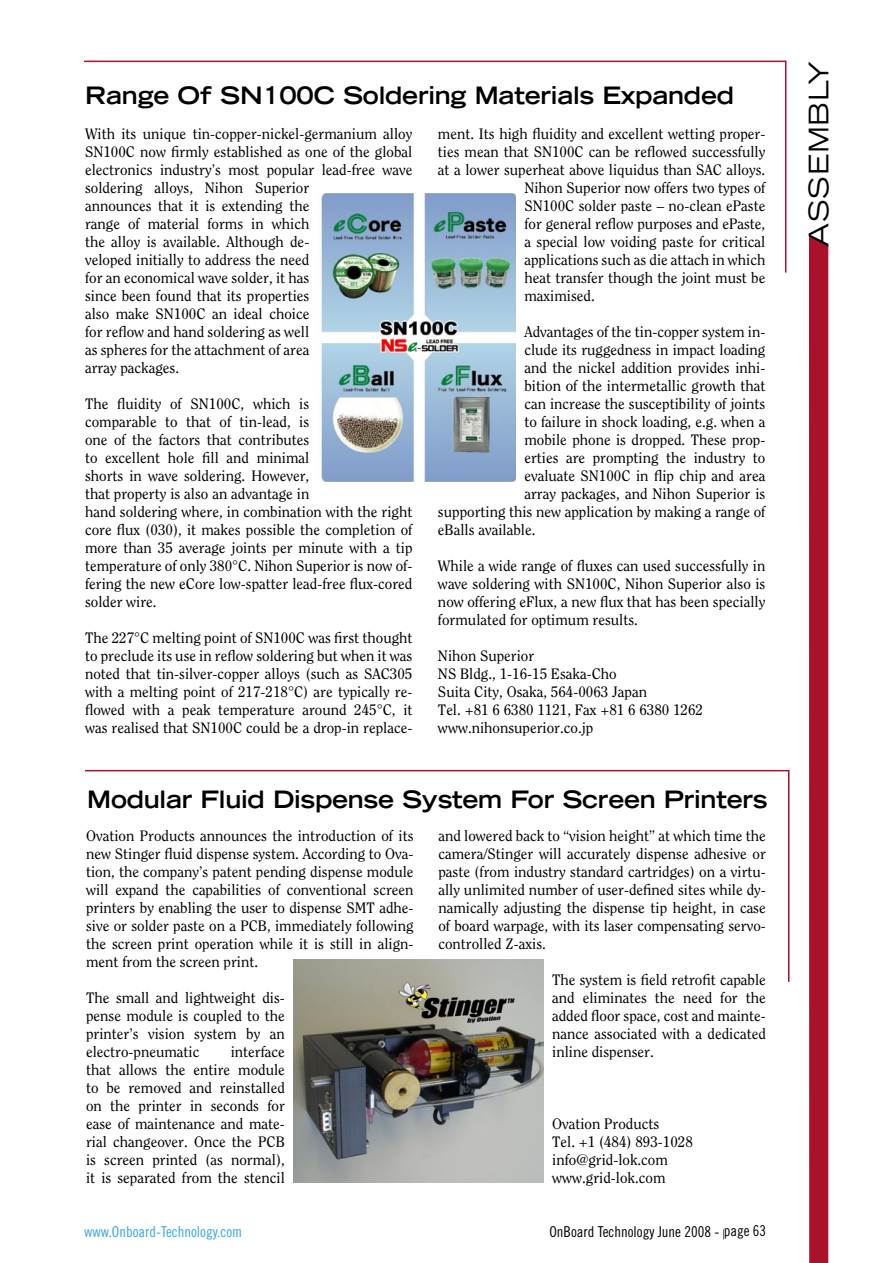
<style>
.page{position:relative;width:893px;height:1263px;background:#fff}
.page>*{position:absolute;margin:0;border:0;box-sizing:border-box;transform-origin:0 0}
.t1{font:expanded 27px "Trade Gothic LH";letter-spacing:.03em;color:#000}
.t2{font:700 expanded 24px "Trade Gothic LH";letter-spacing:-.01em;color:#000}
.t3{font:15px/18px "Clearface";color:#000;text-align:justify}
.t4{font:15px "Trade Gothic Cond Eighteen";color:#000}
.t5{font:15px "Trade Gothic Cond Eighteen";color:#36a7e9}
</style>
<div class="page">
<svg style="left:84px;top:60px;width:703px;height:213px"></svg>
<div style="left:809px;top:235px;width:19px;height:1028px;background:#a9122a"></div>
<img style="left:318px;top:193px;width:198px;height:288px">
<svg style="left:85px;top:769px;width:705px;height:213px"></svg>
<img style="left:293px;top:960px;width:251px;height:222px">
<p class="t2" style="left:85px;top:80px;width:651px">Range Of SN100C Soldering Materials Expanded</p>
<p class="t3" style="left:85px;top:125px;width:329px;text-align:left">With its unique tin-copper-nickel-germanium alloy SN100C now firmly established as one of the global electronics industry’s most popular lead-free wave soldering alloys, Nihon Superior<br>announces that it is extending the<br>range of material forms in which<br>the alloy is available. Although de-<br>veloped initially to address the need<br>for an economical wave solder, it has<br>since been found that its properties<br>also make SN100C an ideal choice<br>for reflow and hand soldering as well<br>as spheres for the attachment of area<br>array packages.</p>
<p class="t3" style="left:85px;top:395px;width:329px;text-align:left">The fluidity of SN100C, which is<br>comparable to that of tin-lead, is<br>one of the factors that contributes<br>to excellent hole fill and minimal<br>shorts in wave soldering. However,<br>that property is also an advantage in<br>hand soldering where, in combination with the right core flux (030), it makes possible the completion of more than 35 average joints per minute with a tip temperature of only 380°C. Nihon Superior is now of&shy;fering the new eCore low-spatter lead-free flux-cored solder wire.</p>
<p class="t3" style="left:85px;top:629px;width:329px">The 227°C melting point of SN100C was first thought to preclude its use in reflow soldering but when it was noted that tin-silver-copper alloys (such as SAC305 with a melting point of 217-218°C) are typically re&shy;flowed with a peak temperature around 245°C, it was realised that SN100C could be a drop-in replace-</p>
<p class="t3" style="left:438px;top:125px;width:329px">ment. Its high fluidity and excellent wetting proper-</p>
<p class="t3" style="left:438px;top:143px;width:329px">ties mean that SN100C can be reflowed successfully</p>
<p class="t3" style="left:438px;top:161px;width:329px">at a lower superheat above liquidus than SAC alloys.</p>
<p class="t3" style="left:524px;top:179px;width:243px">Nihon Superior now offers two types of</p>
<p class="t3" style="left:524px;top:197px;width:243px">SN100C solder paste – no-clean ePaste</p>
<p class="t3" style="left:524px;top:215px;width:242px">for general reflow purposes and ePaste,</p>
<p class="t3" style="left:524px;top:233px;width:242px">a special low voiding paste for critical</p>
<p class="t3" style="left:524px;top:251px;width:243px">applications such as die attach in which</p>
<p class="t3" style="left:524px;top:269px;width:243px">heat transfer though the joint must be</p>
<p class="t3" style="left:524px;top:287px;width:72px">maximised.</p>
<p class="t3" style="left:524px;top:323px;width:243px">Advantages of the tin-copper system in-</p>
<p class="t3" style="left:524px;top:341px;width:242px">clude its ruggedness in impact loading</p>
<p class="t3" style="left:524px;top:359px;width:243px">and the nickel addition provides inhi-</p>
<p class="t3" style="left:524px;top:377px;width:243px">bition of the intermetallic growth that</p>
<p class="t3" style="left:524px;top:395px;width:242px">can increase the susceptibility of joints</p>
<p class="t3" style="left:524px;top:413px;width:242px">to failure in shock loading, e.g. when a</p>
<p class="t3" style="left:524px;top:431px;width:243px">mobile phone is dropped. These prop-</p>
<p class="t3" style="left:524px;top:449px;width:243px">erties are prompting the industry to</p>
<p class="t3" style="left:524px;top:467px;width:242px">evaluate SN100C in flip chip and area</p>
<p class="t3" style="left:524px;top:485px;width:242px">array packages, and Nihon Superior is</p>
<p class="t3" style="left:438px;top:503px;width:329px">supporting this new application by making a range of</p>
<p class="t3" style="left:438px;top:521px;width:99px">eBalls available.</p>
<p class="t3" style="left:438px;top:557px;width:329px">While a wide range of fluxes can used successfully in wave soldering with SN100C, Nihon Superior also is now offering eFlux, a new flux that has been specially formulated for optimum results.</p>
<p class="t3" style="left:438px;top:647px;width:98px">Nihon Superior</p>
<p class="t3" style="left:438px;top:665px;width:180px">NS Bldg., 1-16-15 Esaka-Cho</p>
<p class="t3" style="left:438px;top:683px;width:211px">Suita City, Osaka, 564-0063 Japan</p>
<p class="t3" style="left:438px;top:701px;width:267px">Tel. +81 6 6380 1121, Fax +81 6 6380 1262</p>
<p class="t3" style="left:438px;top:719px;width:157px">www.nihonsuperior.co.jp</p>
<p class="t2" style="left:87px;top:784px;width:682px">Modular Fluid Dispense System For Screen Printers</p>
<p class="t3" style="left:86px;top:827px;width:329px">Ovation Products announces the introduction of its new Stinger fluid dispense system. According to Ova&shy;tion, the company’s patent pending dispense module will expand the capabilities of conventional screen printers by enabling the user to dispense SMT adhe&shy;sive or solder paste on a PCB, immediately following the screen print operation while it is still in align&shy;ment from the screen print.</p>
<p class="t3" style="left:86px;top:989px;width:200px">The small and lightweight dis&shy;pense module is coupled to the printer’s vision system by an electro-pneumatic</p>
<p class="t3" style="left:438px;top:827px;width:329px">and lowered back to “vision height” at which time the camera/Stinger will accurately dispense adhesive or paste (from industry standard cartridges) on a virtu&shy;ally unlimited number of user-defined sites while dy&shy;namically adjusting the dispense tip height, in case of board warpage, with its laser compensating servo&shy;controlled Z-axis.</p>
<p class="t3" style="left:552px;top:971px;width:215px">The system is field retrofit capable and eliminates the need for the added floor space, cost and mainte&shy;nance associated with a dedicated inline dispenser.</p>
<p class="t3" style="left:86px;top:1043px;width:200px;text-indent:145px">interface that allows the entire module to be removed and reinstalled on the printer in seconds for ease of maintenance and mate&shy;rial changeover. Once the PCB is screen printed (as normal), it is separated from the stencil</p>
<p class="t3" style="left:552px;top:1115px;width:109px">Ovation Products</p>
<p class="t3" style="left:552px;top:1133px;width:142px">Tel. +1 (484) 893-1028</p>
<p class="t3" style="left:552px;top:1151px;width:117px">info@grid-lok.com</p>
<p class="t3" style="left:552px;top:1169px;width:115px">www.grid-lok.com</p>
<p class="t5" style="left:84px;top:1223px;width:160px">www.Onboard-Technology.com</p>
<p class="t4" style="left:549px;top:1223px;width:218px">OnBoard Technology June 2008 - page 63</p>
<p class="t4" style="left:752px;top:1223px;width:8px">5</p>
<h1 class="t1" style="left:801px;top:247px;width:187px;rotate:-90deg">ASSEMBLY</h1>
</div>
